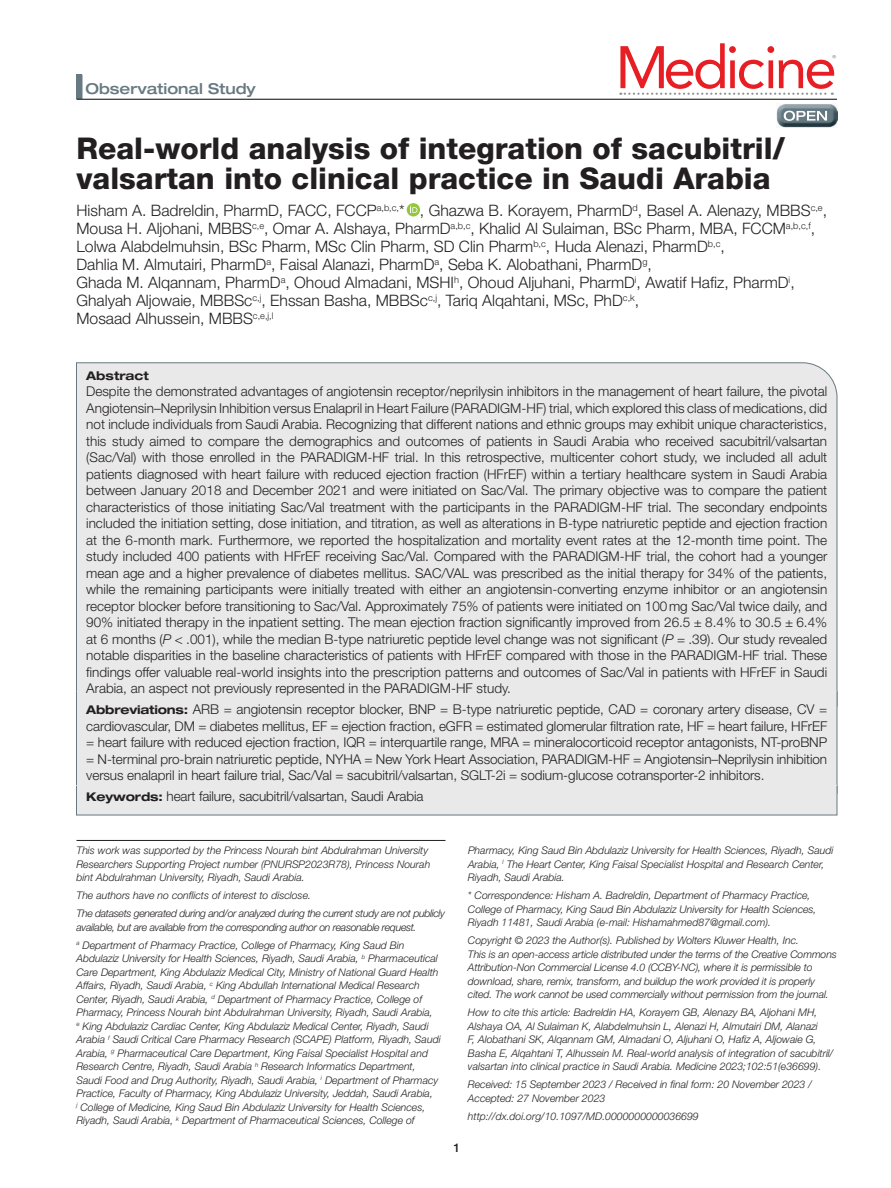
<style>
.page{position:relative;width:891px;height:1188px;background:#fff}
.page>*{position:absolute;margin:0;border:0;box-sizing:border-box;transform-origin:0 0}
.t1{font:59.4px "Avenir";letter-spacing:-.06em;color:#e71e24}
.t2{font:800 30px/30px "Helvetica Neue LT Std";color:#231f20}
.t3{font:300 15.75px/18px "Helvetica Neue LT Std";color:#231f20}
.t4{font:500 expanded 15px "Helvetica Neue LT Std";color:#667981}
.t5{font:300 13.5px/16.5px "Helvetica Neue LT Std";letter-spacing:-.005em;color:#231f20;text-align:justify}
.t6{font:700 expanded 12px "Helvetica Neue LT Std";color:#231f20}
.t7{font:500 12px "Helvetica Neue LT Std";color:#231f20}
.t8{font:italic 300 10.5px/13.5px "Helvetica Neue LT Std";color:#231f20}
.t9{font:italic 300 10.5px/18px "Helvetica Neue LT Std";letter-spacing:-.03em;color:#231f20}
.t10{font:500 10.35px "Akzidenz Grotesk BE";color:#909295}
.s1{font-style:italic}
.s2{font-weight:700;font-stretch:expanded;font-size:12px}
</style>
<div class="page">
<div style="left:76px;top:74px;width:6px;height:25px;background:#677981"></div>
<hr style="left:76px;top:99px;width:761px;height:1px;background:#231f20">
<img style="left:776px;top:104px;width:61px;height:24px">
<svg style="left:784px;top:111px;width:43px;height:10px"></svg>
<svg style="left:620px;top:93px;width:213px;height:2px"></svg>
<div style="left:76px;top:362px;width:762px;height:345px;background:#e9e9e9"></div>
<div style="left:76px;top:691px;width:761px;height:104px;background:#e9e9e9"></div>
<div style="left:76px;top:786px;width:761px;height:29px;background:#e9e9e9"></div>
<svg style="left:407px;top:203px;width:13px;height:13px"></svg>
<svg style="left:410px;top:206px;width:7px;height:7px"></svg>
<hr style="left:76px;top:840px;width:370px;height:1px;background:#231f20">
<p class="t4" style="left:86px;top:80px;width:172px">Observational Study</p>
<h1 class="t1" style="left:615px;top:33px;width:223px">Medicine</h1>
<p class="t10" style="left:832px;top:52px;width:6px">®</p>
<h2 class="t2" style="left:76px;top:134px;width:710px">Real-world analysis of integration of sacubitril/ valsartan into clinical practice in Saudi Arabia</h2>
<p class="t3" style="left:76px;top:201px;width:752px">Hisham A. Badreldin, PharmD, FACC, FCCP<sup>a,b,c,</sup>* , Ghazwa B. Korayem, PharmD<sup>d</sup>, Basel A. Alenazy, MBBS<sup>c,e</sup>, Mousa H. Aljohani, MBBS<sup>c,e</sup>, Omar A. Alshaya, PharmD<sup>a,b,c</sup>, Khalid Al Sulaiman, BSc Pharm, MBA, FCCM<sup>a,b,c,f</sup>, Lolwa Alabdelmuhsin, BSc Pharm, MSc Clin Pharm, SD Clin Pharm<sup>b,c</sup>, Huda Alenazi, PharmD<sup>b,c</sup>,<br>Dahlia M. Almutairi, PharmD<sup>a</sup>, Faisal Alanazi, PharmD<sup>a</sup>, Seba K. Alobathani, PharmD<sup>g</sup>,<br>Ghada M. Alqannam, PharmD<sup>a</sup>, Ohoud Almadani, MSHI<sup>h</sup>, Ohoud Aljuhani, PharmD<sup>i</sup>, Awatif Hafiz, PharmD<sup>i</sup>, Ghalyah Aljowaie, MBBSc<sup>c,j</sup>, Ehssan Basha, MBBSc<sup>c,j</sup>, Tariq Alqahtani, MSc, PhD<sup>c,k</sup>,<br>Mosaad Alhussein, MBBS<sup>c,e,j,l</sup></p>
<p class="t6" style="left:86px;top:368px;width:64px">Abstract</p>
<p class="t5" style="left:86px;top:383px;width:743px">Despite the demonstrated advantages of angiotensin receptor/neprilysin inhibitors in the management of heart failure, the pivotal Angiotensin–Neprilysin Inhibition versus Enalapril in Heart Failure (PARADIGM-HF) trial, which explored this class of medications, did not include individuals from Saudi Arabia. Recognizing that different nations and ethnic groups may exhibit unique characteristics, this study aimed to compare the demographics and outcomes of patients in Saudi Arabia who received sacubitril/valsartan (Sac/Val) with those enrolled in the PARADIGM-HF trial. In this retrospective, multicenter cohort study, we included all adult patients diagnosed with heart failure with reduced ejection fraction (HFrEF) within a tertiary healthcare system in Saudi Arabia between January 2018 and December 2021 and were initiated on Sac/Val. The primary objective was to compare the patient characteristics of those initiating Sac/Val treatment with the participants in the PARADIGM-HF trial. The secondary endpoints included the initiation setting, dose initiation, and titration, as well as alterations in B-type natriuretic peptide and ejection fraction at the 6-month mark. Furthermore, we reported the hospitalization and mortality event rates at the 12-month time point. The study included 400 patients with HFrEF receiving Sac/Val. Compared with the PARADIGM-HF trial, the cohort had a younger mean age and a higher prevalence of diabetes mellitus. SAC/VAL was prescribed as the initial therapy for 34% of the patients, while the remaining participants were initially treated with either an angiotensin-converting enzyme inhibitor or an angiotensin receptor blocker before transitioning to Sac/Val. Approximately 75% of patients were initiated on 100mg Sac/Val twice daily, and 90% initiated therapy in the inpatient setting. The mean ejection fraction significantly improved from 26.5 ± 8.4% to 30.5 ± 6.4% at 6 months (<span class="s1">P</span> &lt; .001), while the median B-type natriuretic peptide level change was not significant (<span class="s1">P</span> = .39). Our study revealed notable disparities in the baseline characteristics of patients with HFrEF compared with those in the PARADIGM-HF trial. These findings offer valuable real-world insights into the prescription patterns and outcomes of Sac/Val in patients with HFrEF in Saudi Arabia, an aspect not previously represented in the PARADIGM-HF study.</p>
<p class="t5" style="left:86px;top:701px;width:743px"><span class="s2">Abbreviations:</span> ARB = angiotensin receptor blocker, BNP = B-type natriuretic peptide, CAD = coronary artery disease, CV = cardiovascular, DM = diabetes mellitus, EF = ejection fraction, eGFR = estimated glomerular filtration rate, HF = heart failure, HFrEF = heart failure with reduced ejection fraction, IQR = interquartile range, MRA = mineralocorticoid receptor antagonists, NT-proBNP = N-terminal pro-brain natriuretic peptide, NYHA = New York Heart Association, PARADIGM-HF = Angiotensin–Neprilysin inhibition versus enalapril in heart failure trial, Sac/Val = sacubitril/valsartan, SGLT-2i = sodium-glucose cotransporter-2 inhibitors.</p>
<p class="t5" style="left:86px;top:788px;width:339px"><span class="s2">Keywords:</span> heart failure, sacubitril/valsartan, Saudi Arabia</p>
<p class="t8" style="left:76px;top:844px;width:355px">This work was supported by the Princess Nourah bint Abdulrahman University<br>Researchers Supporting Project number (PNURSP2023R78), Princess Nourah bint Abdulrahman University, Riyadh, Saudi Arabia.</p>
<p class="t9" style="left:76px;top:886px;width:370px">The authors have no conflicts of interest to disclose.<br>The datasets generated during and/or analyzed during the current study are not publicly</p>
<p class="t9" style="left:76px;top:918px;width:342px">available, but are available from the corresponding author on reasonable request. <sup>a</sup> Department of Pharmacy Practice, College of Pharmacy, King Saud Bin</p>
<p class="t8" style="left:76px;top:952px;width:366px">Abdulaziz University for Health Sciences, Riyadh, Saudi Arabia, <sup>b</sup> Pharmaceutical Care Department, King Abdulaziz Medical City, Ministry of National Guard Health Affairs, Riyadh, Saudi Arabia, <sup>c</sup> King Abdullah International Medical Research Center, Riyadh, Saudi Arabia, <sup>d</sup> Department of Pharmacy Practice, College of Pharmacy, Princess Nourah bint Abdulrahman University, Riyadh, Saudi Arabia,<br><sup>e</sup> King Abdulaziz Cardiac Center, King Abdulaziz Medical Center, Riyadh, Saudi Arabia <sup>f</sup> Saudi Critical Care Pharmacy Research (SCAPE) Platform, Riyadh, Saudi Arabia, <sup>g</sup> Pharmaceutical Care Department, King Faisal Specialist Hospital and Research Centre, Riyadh, Saudi Arabia <sup>h</sup> Research Informatics Department, Saudi Food and Drug Authority, Riyadh, Saudi Arabia, <sup>i</sup> Department of Pharmacy Practice, Faculty of Pharmacy, King Abdulaziz University, Jeddah, Saudi Arabia,<br><sup>j</sup> College of Medicine, King Saud Bin Abdulaziz University for Health Sciences, Riyadh, Saudi Arabia, <sup>k</sup> Department of Pharmaceutical Sciences, College of</p>
<p class="t7" style="left:453px;top:1140px;width:8px">1</p>
<p class="t8" style="left:468px;top:844px;width:367px">Pharmacy, King Saud Bin Abdulaziz University for Health Sciences, Riyadh, Saudi<br>Arabia, <sup>l</sup> The Heart Center, King Faisal Specialist Hospital and Research Center,<br>Riyadh, Saudi Arabia.</p>
<p class="t8" style="left:468px;top:889px;width:350px">* Correspondence: Hisham A. Badreldin, Department of Pharmacy Practice,<br>College of Pharmacy, King Saud Bin Abdulaziz University for Health Sciences,<br>Riyadh 11481, Saudi Arabia (e-mail: Hishamahmed87@gmail.com).</p>
<p class="t8" style="left:468px;top:934px;width:370px">Copyright © 2023 the Author(s). Published by Wolters Kluwer Health, Inc.<br>This is an open-access article distributed under the terms of the Creative Commons Attribution-Non Commercial License 4.0 (CCBY-NC), where it is permissible to download, share, remix, transform, and buildup the work provided it is properly cited. The work cannot be used commercially without permission from the journal.</p>
<p class="t8" style="left:468px;top:1006px;width:367px">How to cite this article: Badreldin HA, Korayem GB, Alenazy BA, Aljohani MH, Alshaya OA, Al Sulaiman K, Alabdelmuhsin L, Alenazi H, Almutairi DM, Alanazi<br>F, Alobathani SK, Alqannam GM, Almadani O, Aljuhani O, Hafiz A, Aljowaie G, Basha E, Alqahtani T, Alhussein M. Real-world analysis of integration of sacubitril/ valsartan into clinical practice in Saudi Arabia. Medicine 2023;102:51(e36699).</p>
<p class="t8" style="left:468px;top:1078px;width:345px">Received: 15 September 2023 / Received in final form: 20 November 2023 /<br>Accepted: 27 November 2023</p>
<p class="t8" style="left:468px;top:1109px;width:232px">http://dx.doi.org/10.1097/MD.0000000000036699</p>
</div>
